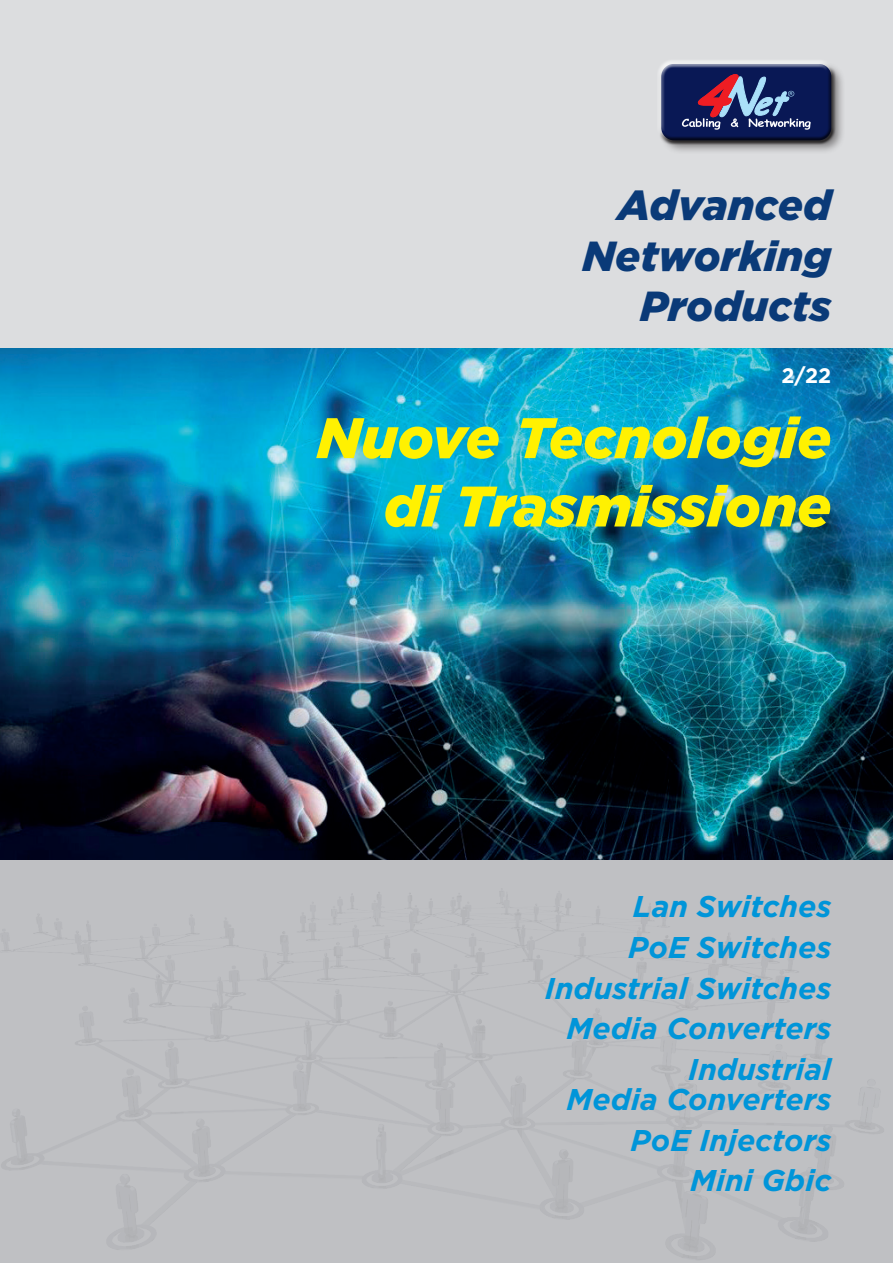
<style>
.page{position:relative;width:893px;height:1263px;background:#fff}
.page>*{position:absolute;margin:0;border:0;box-sizing:border-box;transform-origin:0 0}
.t1{font:italic 900 57px/68.4px "Gotham";color:#fff101;text-align:right}
.t2{font:italic 900 42px "Gotham";color:#0a3a78}
.t3{font:italic 700 30px/30px "Gotham";color:#0095d9;text-align:right}
.t4{font:700 21px "Gotham";color:#fff}
</style>
<div class="page">
<div style="left:0;top:859px;width:893px;height:404px;background:#bfc0c3"></div>
<div style="left:0;top:0;width:893px;height:349px;background:#dcdddf"></div>
<img style="left:0;top:349px;width:893px;height:510px">
<div style="left:659px;top:62px;width:186px;height:92px;background:#231f20;opacity:.5"></div>
<div style="left:657px;top:60px;width:176px;height:76px;background:#fff;opacity:.75"></div>
<div style="left:659px;top:67px;width:176px;height:78px;background:#231f20;opacity:.75"></div>
<p class="t2" style="left:618px;top:176px;width:215px">Advanced</p>
<p class="t2" style="left:582px;top:227px;width:250px">Networking</p>
<p class="t2" style="left:640px;top:277px;width:193px">Products</p>
<p class="t4" style="left:781px;top:361px;width:51px">2/22</p>
<p class="t1" style="left:317px;top:403px;width:516px">Nuove Tecnologie di Trasmissione</p>
<p class="t3" style="left:633px;top:892px;width:200px">Lan Switches</p>
<p class="t3" style="left:628px;top:932px;width:205px">PoE Switches</p>
<p class="t3" style="left:545px;top:973px;width:288px">Industrial Switches</p>
<p class="t3" style="left:567px;top:1013px;width:266px">Media Converters</p>
<p class="t3" style="left:567px;top:1054px;width:266px">Industrial<br>Media Converters</p>
<p class="t3" style="left:631px;top:1125px;width:202px">PoE Injectors</p>
<p class="t3" style="left:690px;top:1165px;width:143px">Mini Gbic</p>
</div>
